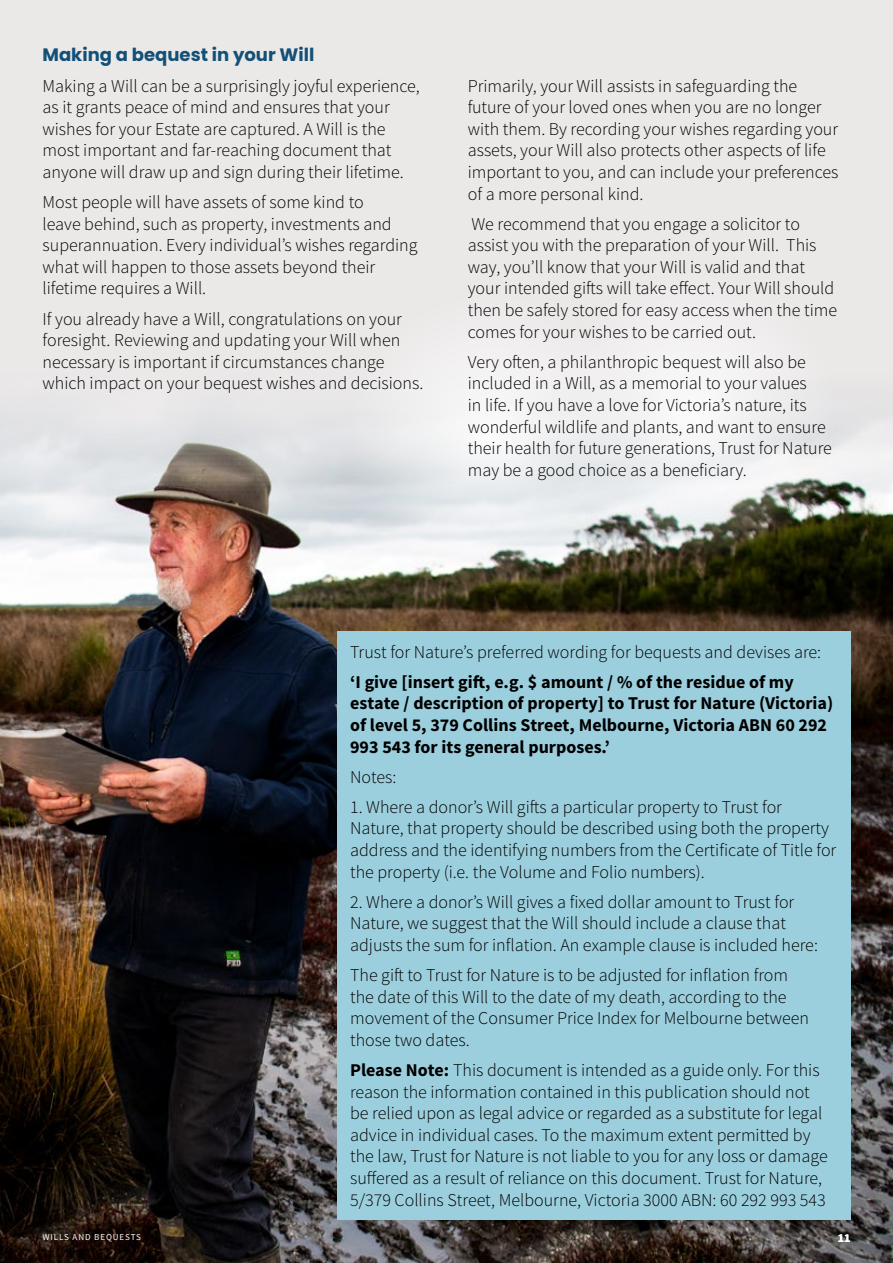
<style>
.page{position:relative;width:893px;height:1263px;background:#ebe8e8}
.page>*{position:absolute;margin:0;border:0;box-sizing:border-box;transform-origin:0 0}
.t1{font:300 18px/21.6px "Source Sans Pro";color:#000}
.t2{font:700 18px/21.6px "Source Sans Pro";color:#000}
.t3{font:700 18px "Poppins";color:#125077}
.t4{font:700 12px "Source Sans Pro";color:#fff}
.t5{font:9px "Source Sans Pro";letter-spacing:.1em;color:#fff}
.s1{font-weight:700}
</style>
<div class="page">
<img style="left:0;top:420px;width:893px;height:843px">
<div style="left:337px;top:631px;width:513px;height:589px;background:#9ccfdd"></div>
<svg style="left:344px;top:290px;width:293px;height:293px"></svg>
<svg style="left:545px;top:268px;width:293px;height:293px"></svg>
<p class="t3" style="left:43px;top:45px;width:273px">Making a bequest in your Will</p>
<p class="t1" style="left:43px;top:75px;width:379px">Making a Will can be a surprisingly joyful experience, as it grants peace of mind and ensures that your wishes for your Estate are captured. A Will is the most important and far-reaching document that anyone will draw up and sign during their lifetime.</p>
<p class="t1" style="left:43px;top:191px;width:377px">Most people will have assets of some kind to<br>leave behind, such as property, investments and superannuation. Every individual’s wishes regarding what will happen to those assets beyond their lifetime requires a Will.</p>
<p class="t1" style="left:43px;top:308px;width:382px">If you already have a Will, congratulations on your foresight. Reviewing and updating your Will when necessary is important if circumstances change which impact on your bequest wishes and decisions.</p>
<p class="t1" style="left:468px;top:75px;width:372px">Primarily, your Will assists in safeguarding the future of your loved ones when you are no longer with them. By recording your wishes regarding your assets, your Will also protects other aspects of life important to you, and can include your preferences of a more personal kind.</p>
<p class="t1" style="left:468px;top:213px;width:371px">We recommend that you engage a solicitor to assist you with the preparation of your Will. This way, you’ll know that your Will is valid and that your intended gifts will take effect. Your Will should then be safely stored for easy access when the time comes for your wishes to be carried out.</p>
<p class="t1" style="left:468px;top:351px;width:366px">Very often, a philanthropic bequest will also be included in a Will, as a memorial to your values<br>in life. If you have a love for Victoria’s nature, its wonderful wildlife and plants, and want to ensure their health for future generations, Trust for Nature may be a good choice as a beneficiary.</p>
<p class="t1" style="left:350px;top:641px;width:473px">Trust for Nature’s preferred wording for bequests and devises are:</p>
<p class="t2" style="left:350px;top:672px;width:485px">‘I give [insert gift, e.g. $ amount / % of the residue of my estate / description of property] to Trust for Nature (Victoria) of level 5, 379 Collins Street, Melbourne, Victoria ABN 60 292<br>993 543 for its general purposes.’</p>
<p class="t1" style="left:350px;top:766px;width:48px">Notes:</p>
<p class="t1" style="left:350px;top:796px;width:488px">1. Where a donor’s Will gifts a particular property to Trust for Nature, that property should be described using both the property address and the identifying numbers from the Certificate of Title for the property (i.e. the Volume and Folio numbers).</p>
<p class="t1" style="left:350px;top:891px;width:469px">2. Where a donor’s Will gives a fixed dollar amount to Trust for<br>Nature, we suggest that the Will should include a clause that adjusts the sum for inflation. An example clause is included here:</p>
<p class="t1" style="left:350px;top:964px;width:461px">The gift to Trust for Nature is to be adjusted for inflation from the date of this Will to the date of my death, according to the movement of the Consumer Price Index for Melbourne between those two dates.</p>
<p class="t1" style="left:350px;top:1059px;width:479px"><span class="s1">Please Note:</span> This document is intended as a guide only. For this reason the information contained in this publication should not be relied upon as legal advice or regarded as a substitute for legal advice in individual cases. To the maximum extent permitted by the law, Trust for Nature is not liable to you for any loss or damage suffered as a result of reliance on this document. Trust for Nature, 5/379 Collins Street, Melbourne, Victoria 3000 ABN: 60 292 993 543</p>
<p class="t5" style="left:43px;top:1231px;width:100px">WILLS AND BEQUESTS</p>
<p class="t4" style="left:838px;top:1230px;width:14px">11</p>
</div>
